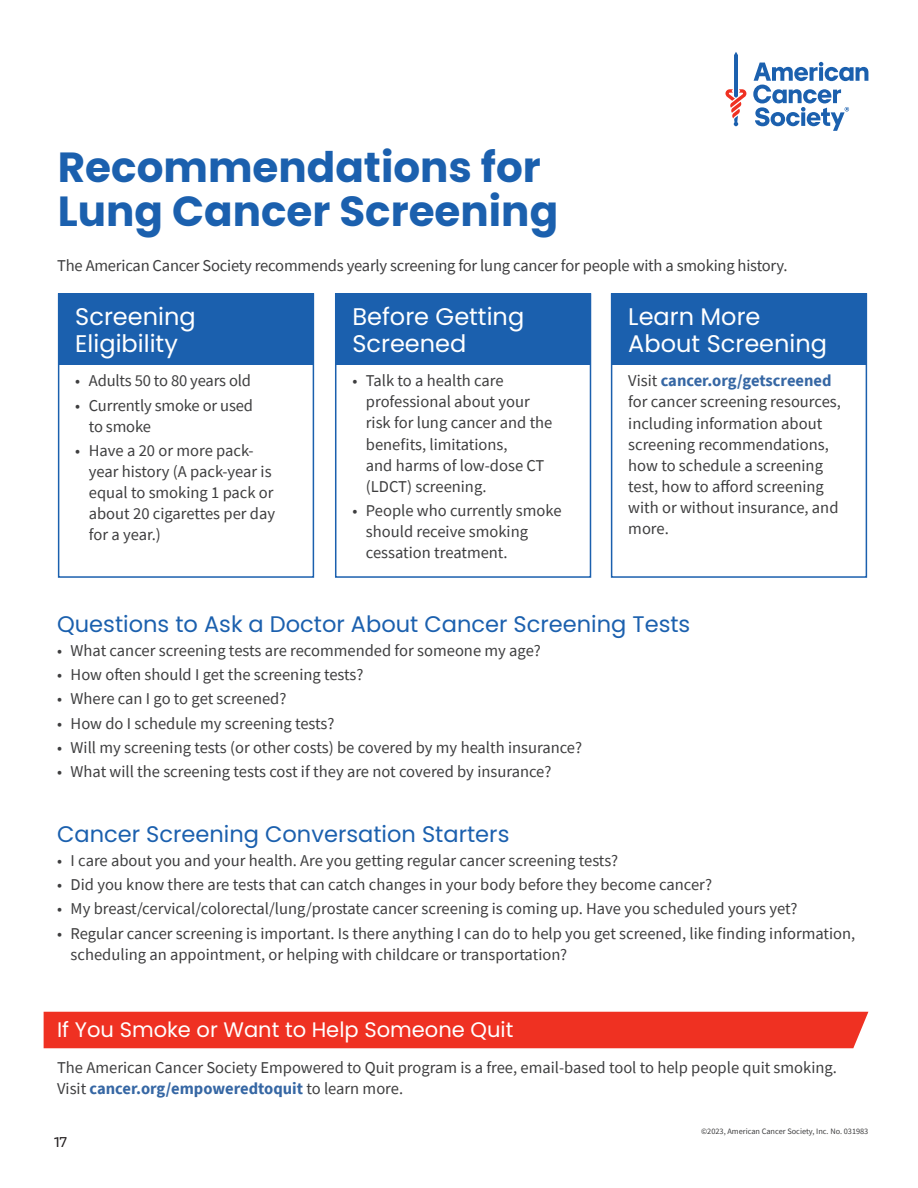
<style>
.page{position:relative;width:918px;height:1188px;background:#fff}
.page>*{position:absolute;margin:0;border:0;box-sizing:border-box;transform-origin:0 0}
.t1{font:700 42px/43.7px "Poppins";color:#1b60ae}
.t2{font:24px/27px "Poppins";color:#fff}
.t3{font:22.5px "Poppins";color:#1b60ae}
.t4{font:21px "Poppins";color:#fff}
.t5{font:16.5px/21px "Source Sans Pro";color:#3e3e3f}
.t6{font:15px "Basic Sans";color:#231f20}
.t7{font:8.25px "Source Sans Pro";color:#3e3e3f}
.s1{font-weight:700;color:#3667a4}
</style>
<div class="page">
<svg style="left:725px;top:52px;width:21px;height:74px"></svg>
<svg style="left:753px;top:62px;width:115px;height:69px"></svg>
<div style="left:58px;top:293px;width:256px;height:285px;border:2px solid #1b60ae"></div>
<div style="left:335px;top:293px;width:256px;height:285px;border:2px solid #1b60ae"></div>
<div style="left:611px;top:293px;width:256px;height:285px;border:2px solid #1b60ae"></div>
<div style="left:58px;top:293px;width:256px;height:72px;background:#1b60ae"></div>
<div style="left:336px;top:293px;width:255px;height:72px;background:#1b60ae"></div>
<div style="left:611px;top:293px;width:256px;height:72px;background:#1b60ae"></div>
<div style="left:44px;top:1012px;width:824px;height:36px;background:#ef3122"></div>
<h1 class="t1" style="left:58px;top:146px;width:502px">Recommendations for<br>Lung Cancer Screening</h1>
<p class="t5" style="left:57px;top:254px;width:732px">The American Cancer Society recommends yearly screening for lung cancer for people with a smoking history.</p>
<h2 class="t2" style="left:75px;top:303px;width:122px">Screening<br>Eligibility</h2>
<h2 class="t2" style="left:352px;top:303px;width:173px">Before Getting<br>Screened</h2>
<h2 class="t2" style="left:628px;top:303px;width:200px">Learn More<br>About Screening</h2>
<p class="t5" style="left:75px;top:370px;width:177px">• Adults 50 to 80 years old</p>
<p class="t5" style="left:89px;top:394px;width:166px;text-indent:-14px">• Currently smoke or used to smoke</p>
<p class="t5" style="left:89px;top:440px;width:188px;text-indent:-14px">• Have a 20 or more pack&shy;year history (A pack-year is equal to smoking 1 pack or about 20 cigarettes per day for a year.)</p>
<p class="t5" style="left:366px;top:370px;width:188px;text-indent:-14px">• Talk to a health care professional about your risk for lung cancer and the benefits, limitations,<br>and harms of low-dose CT (LDCT) screening.</p>
<p class="t5" style="left:366px;top:500px;width:197px;text-indent:-14px">• People who currently smoke should receive smoking cessation treatment.</p>
<p class="t5" style="left:628px;top:370px;width:214px">Visit <span class="s1">cancer.org/getscreened </span>for cancer screening resources, including information about screening recommendations, how to schedule a screening test, how to afford screening with or without insurance, and more.</p>
<h3 class="t3" style="left:57px;top:608px;width:635px">Questions to Ask a Doctor About Cancer Screening Tests</h3>
<p class="t5" style="left:57px;top:639px;width:485px">• What cancer screening tests are recommended for someone my age?</p>
<p class="t5" style="left:57px;top:664px;width:308px">• How often should I get the screening tests?</p>
<p class="t5" style="left:57px;top:688px;width:231px">• Where can I go to get screened?</p>
<p class="t5" style="left:57px;top:712px;width:279px">• How do I schedule my screening tests?</p>
<p class="t5" style="left:57px;top:737px;width:526px">• Will my screening tests (or other costs) be covered by my health insurance?</p>
<p class="t5" style="left:57px;top:761px;width:496px">• What will the screening tests cost if they are not covered by insurance?</p>
<h3 class="t3" style="left:57px;top:818px;width:454px">Cancer Screening Conversation Starters</h3>
<p class="t5" style="left:57px;top:849px;width:563px">• I care about you and your health. Are you getting regular cancer screening tests?</p>
<p class="t5" style="left:57px;top:874px;width:656px">• Did you know there are tests that can catch changes in your body before they become cancer?</p>
<p class="t5" style="left:57px;top:898px;width:742px">• My breast/cervical/colorectal/lung/prostate cancer screening is coming up. Have you scheduled yours yet?</p>
<p class="t5" style="left:71px;top:922px;width:786px;text-indent:-14px">• Regular cancer screening is important. Is there anything I can do to help you get screened, like finding information, scheduling an appointment, or helping with childcare or transportation?</p>
<p class="t4" style="left:57px;top:1015px;width:458px">If You Smoke or Want to Help Someone Quit</p>
<p class="t5" style="left:57px;top:1056px;width:781px">The American Cancer Society Empowered to Quit program is a free, email-based tool to help people quit smoking.<br>Visit <span class="s1">cancer.org/empoweredtoquit</span> to learn more.</p>
<p class="t6" style="left:54px;top:1133px;width:15px">17</p>
<p class="t7" style="left:701px;top:1126px;width:169px">©2023, American Cancer Society, Inc. No. 031983</p>
</div>
